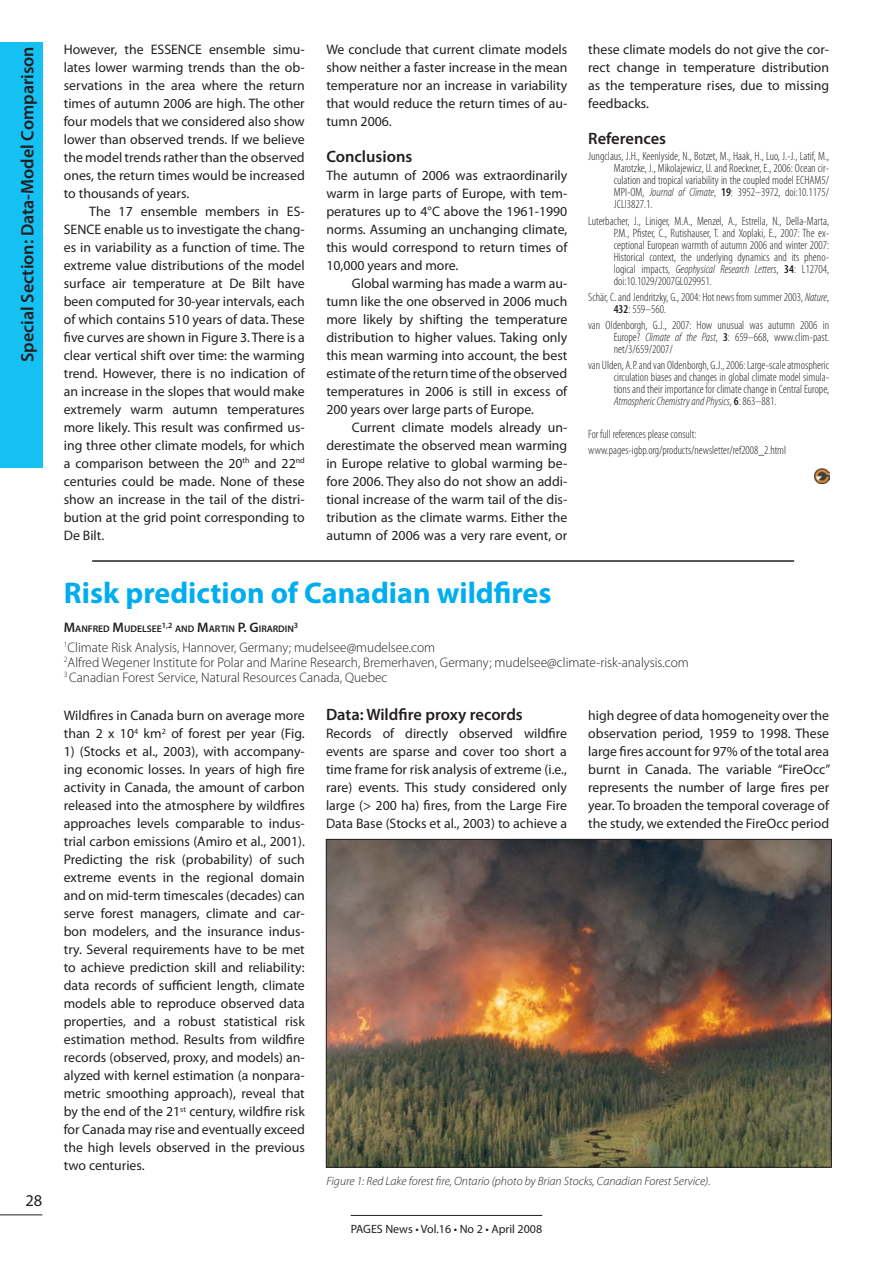
<style>
.page{position:relative;width:893px;height:1263px;background:#fff}
.page>*{position:absolute;margin:0;border:0;box-sizing:border-box;transform-origin:0 0}
.t1{font:700 30px "Myriad Pro";color:#00aeef}
.t2{font:600 18px "Myriad Pro";color:#231f20}
.sub-title{font:600 16.5px "Myriad Pro";color:#231f20}
.t3{font:16.5px "Myriad Pro";color:#231f20}
.Text-box{font:13.8px/18px "Myriad Pro";color:#231f20;text-align:justify}
.Text-box_-_indent{font:13.8px/18px "Myriad Pro";color:#231f20;text-align:justify}
.Author_info{font:300 13.8px "Myriad Pro";color:#231f20}
.references{font:300 condensed 12px/12px "Myriad Pro";color:#231f20;text-align:justify}
.figure_caption{font:italic 300 12px "Myriad Pro";color:#231f20}
.t4{font:12px "Myriad Pro";color:#231f20}
.Autoren{font:600 9.6px "Myriad Pro";color:#231f20}
.Autoren-2{font:600 8.1px "Myriad Pro";color:#231f20}
.s1{font-style:italic}
.s2{font-weight:600}
.s3{font-size:13.8px}
</style>
<div class="page">
<hr style="left:0;top:1214px;width:42px;height:1px;background:#231f20">
<hr style="left:351px;top:1215px;width:191px;height:1px;background:#231f20">
<div style="left:0;top:43px;width:42px;height:425px;background:#15c0f2"></div>
<img style="left:814px;top:469px;width:15px;height:15px">
<img style="left:328px;top:841px;width:501px;height:324px">
<div style="left:326px;top:839px;width:505px;height:328px;border:1px solid #231f20"></div>
<hr style="left:92px;top:560px;width:702px;height:2px;background:#231f20">
<h2 class="t2" style="left:16px;top:362px;width:317px;rotate:-90deg">Special Section: Data-Model Comparison</h2>
<p class="t3" style="left:25px;top:1190px;width:18px">28</p>
<p class="Text-box" style="left:64px;top:40px;width:242px">However, the ESSENCE ensemble simu&shy;lates lower warming trends than the ob&shy;servations in the area where the return times of autumn 2006 are high. The other four models that we considered also show lower than observed trends. If we believe the model trends rather than the observed ones, the return times would be increased to thousands of years.</p>
<p class="Text-box_-_indent" style="left:64px;top:202px;width:242px;text-indent:26px">The 17 ensemble members in ES-SENCE enable us to investigate the chang&shy;es in variability as a function of time. The extreme value distributions of the model surface air temperature at De Bilt have been computed for 30-year intervals, each of which contains 510 years of data. These five curves are shown in Figure 3. There is a clear vertical shift over time: the warming trend. However, there is no indication of an increase in the slopes that would make extremely warm autumn temperatures more likely. This result was confirmed us&shy;ing three other climate models, for which a comparison between the 20<sup>th</sup> and 22<sup>nd </sup>centuries could be made. None of these show an increase in the tail of the distri&shy;bution at the grid point corresponding to De Bilt.</p>
<p class="Text-box" style="left:326px;top:40px;width:242px">We conclude that current climate models show neither a faster increase in the mean temperature nor an increase in variability that would reduce the return times of au&shy;tumn 2006.</p>
<p class="sub-title" style="left:326px;top:146px;width:87px">Conclusions</p>
<p class="Text-box" style="left:326px;top:166px;width:242px">The autumn of 2006 was extraordinarily warm in large parts of Europe, with tem&shy;peratures up to 4°C above the 1961-1990 norms. Assuming an unchanging climate, this would correspond to return times of 10,000 years and more.</p>
<p class="Text-box_-_indent" style="left:326px;top:274px;width:242px;text-indent:26px">Global warming has made a warm au&shy;tumn like the one observed in 2006 much more likely by shifting the temperature distribution to higher values. Taking only this mean warming into account, the best estimate of the return time of the observed temperatures in 2006 is still in excess of 200 years over large parts of Europe.</p>
<p class="Text-box" style="left:326px;top:418px;width:242px;text-indent:26px">Current climate models already un&shy;derestimate the observed mean warming in Europe relative to global warming be&shy;fore 2006. They also do not show an addi&shy;tional increase of the warm tail of the dis&shy;tribution as the climate warms. Either the autumn of 2006 was a very rare event, or</p>
<p class="Text-box" style="left:588px;top:40px;width:242px">these climate models do not give the cor&shy;rect change in temperature distribution as the temperature rises, due to missing feedbacks.</p>
<p class="sub-title" style="left:588px;top:128px;width:79px">References</p>
<p class="references" style="left:614px;top:151px;width:217px;text-indent:-26px">Jungclaus, J.H., Keenlyside, N., Botzet, M., Haak, H., Luo, J.-J., Latif, M., Marotzke, J., Mikolajewicz, U. and Roeckner, E., 2006: Ocean cir&shy;culation and tropical variability in the coupled model ECHAM5/ MPI-OM, <span class="s1">Journal of Climate</span>, <span class="s2">19</span>: 3952–3972, doi:10.1175/ JCLI3827.1.</p>
<p class="references" style="left:614px;top:215px;width:217px;text-indent:-26px">Luterbacher, J., Liniger, M.A., Menzel, A., Estrella, N., Della-Marta, P.M., Pfister, C., Rutishauser, T. and Xoplaki, E., 2007: The ex&shy;ceptional European warmth of autumn 2006 and winter 2007:<br>Historical context, the underlying dynamics and its pheno&shy;logical impacts, <span class="s1">Geophysical Research Letters</span>, <span class="s2">34</span>: L12704, doi:10.1029/2007GL029951.</p>
<p class="references" style="left:614px;top:291px;width:217px;text-indent:-26px">Schär, C. and Jendritzky, G., 2004: Hot news from summer 2003, <span class="s1">Nature</span>,<br><span class="s2">432</span>: 559–560.</p>
<p class="references" style="left:614px;top:319px;width:217px;text-indent:-26px">van Oldenborgh, G.J., 2007: How unusual was autumn 2006 in Europe? <span class="s1">Climate of the Past</span>, <span class="s2">3</span>: 659–668, www.clim-past. net/3/659/2007/</p>
<p class="references" style="left:614px;top:360px;width:217px;text-indent:-26px">van Ulden, A.P. and van Oldenborgh, G.J., 2006: Large-scale atmospheric circulation biases and changes in global climate model simula&shy;tions and their importance for climate change in Central Europe, <span class="s1">Atmospheric Chemistry and Physics</span>, <span class="s2">6</span>: 863–881.</p>
<p class="references" style="left:588px;top:428px;width:110px">For full references please consult:</p>
<p class="references" style="left:588px;top:444px;width:199px">www.pages-igbp.org/products/newsletter/ref2008_2.html</p>
<p class="t1" style="left:64px;top:573px;width:489px">Risk prediction of Canadian wildfires</p>
<p class="Autoren" style="left:64px;top:623px;width:100px"><span class="s3">M</span>ANFRED <span class="s3">M</span>UDELSEE</p>
<p class="Autoren-2" style="left:162px;top:620px;width:12px">1,2</p>
<p class="Autoren" style="left:175px;top:623px;width:120px">AND <span class="s3">M</span>ARTIN <span class="s3">P. G</span>IRARDIN</p>
<p class="Autoren-2" style="left:294px;top:620px;width:6px">3</p>
<p class="Author_info" style="left:64px;top:639px;width:373px"><sup>1</sup>Climate Risk Analysis, Hannover, Germany; mudelsee@mudelsee.com</p>
<p class="Author_info" style="left:64px;top:654px;width:626px"><sup>2</sup>Alfred Wegener Institute for Polar and Marine Research, Bremerhaven, Germany; mudelsee@climate-risk-analysis.com</p>
<p class="Author_info" style="left:64px;top:669px;width:325px"><sup>3</sup> Canadian Forest Service, Natural Resources Canada, Quebec</p>
<p class="Text-box" style="left:64px;top:706px;width:243px">Wildfires in Canada burn on average more than 2 x 10<sup>4</sup> km<sup>2</sup> of forest per year (Fig.</p>
<p class="Text-box" style="left:64px;top:742px;width:243px">1) (Stocks et al., 2003), with accompany&shy;ing economic losses. In years of high fire activity in Canada, the amount of carbon released into the atmosphere by wildfires approaches levels comparable to indus&shy;trial carbon emissions (Amiro et al., 2001).<br>Predicting the risk (probability) of such extreme events in the regional domain and on mid-term timescales (decades) can serve forest managers, climate and car&shy;bon modelers, and the insurance indus&shy;try. Several requirements have to be met to achieve prediction skill and reliability: data records of sufficient length, climate models able to reproduce observed data properties, and a robust statistical risk estimation method. Results from wildfire records (observed, proxy, and models) an&shy;alyzed with kernel estimation (a nonpara&shy;metric smoothing approach), reveal that by the end of the 21<sup>st</sup> century, wildfire risk for Canada may rise and eventually exceed the high levels observed in the previous two centuries.</p>
<p class="figure_caption" style="left:327px;top:1174px;width:385px">Figure 1: Red Lake forest fire, Ontario (photo by Brian Stocks, Canadian Forest Service).</p>
<p class="sub-title" style="left:326px;top:704px;width:198px">Data: Wildfire proxy records</p>
<p class="Text-box" style="left:326px;top:724px;width:242px">Records of directly observed wildfire events are sparse and cover too short a time frame for risk analysis of extreme (i.e., rare) events. This study considered only large (&gt; 200 ha) fires, from the Large Fire Data Base (Stocks et al., 2003) to achieve a</p>
<p class="Text-box" style="left:588px;top:706px;width:244px">high degree of data homogeneity over the observation period, 1959 to 1998. These large fires account for 97% of the total area burnt in Canada. The variable “FireOcc” represents the number of large fires per year. To broaden the temporal coverage of the study, we extended the FireOcc period</p>
<p class="t4" style="left:351px;top:1221px;width:193px">PAGES News • Vol.16 • No 2 • April 2008</p>
</div>
